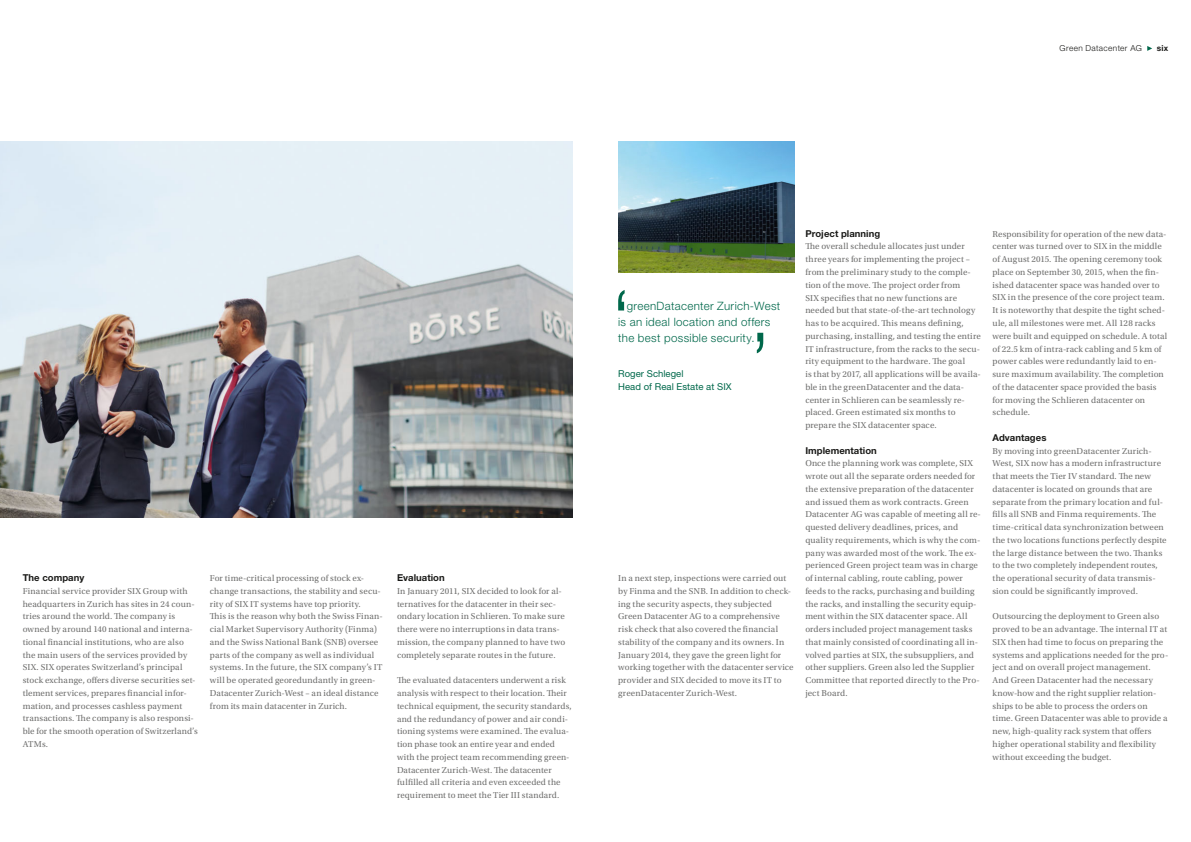
<style>
.page{position:relative;width:1191px;height:842px;background:#fff}
.page>*{position:absolute;margin:0;border:0;box-sizing:border-box;transform-origin:0 0}
.t1{font:300 11.5px/15.6px "Helvetica Neue LT Pro";letter-spacing:.03em;color:#00684b}
.t2{font:700 9.5px "Helvetica Neue LT Pro";letter-spacing:.005em;color:#1a1a18}
.t3{font:9.5px/12.8px "Helvetica Neue LT Pro";letter-spacing:.005em;color:#00684b}
.t4{font:9px/12.8px "Utopia Std";letter-spacing:.015em;color:#6f6f6e}
.t5{font:300 8.2px "Helvetica Neue LT Pro";letter-spacing:.04em;color:#1a1a18}
.t6{font:700 8.2px "Helvetica Neue LT Pro";color:#1a1a18}
</style>
<div class="page">
<svg style="left:1147px;top:46px;width:5px;height:5px"></svg>
<svg style="left:618px;top:290px;width:6px;height:20px"></svg>
<svg style="left:757px;top:333px;width:6px;height:20px"></svg>
<img style="left:0;top:141px;width:573px;height:376px">
<img style="left:618px;top:141px;width:176px;height:132px">
<p class="t5" style="left:1059px;top:43px;width:84px">Green Datacenter AG</p>
<p class="t6" style="left:1156px;top:43px;width:13px">six</p>
<p class="t2" style="left:23px;top:572px;width:63px">The company</p>
<p class="t4" style="left:23px;top:585px;width:177px">Financial service provider SIX Group with headquarters in Zurich has sites in 24 coun&shy;tries around the world. The company is owned by around 140 national and interna&shy;tional financial institutions, who are also the main users of the services provided by SIX. SIX operates Switzerland’s principal stock exchange, offers diverse securities set&shy;tlement services, prepares financial infor&shy;mation, and processes cashless payment transactions. The company is also responsi&shy;ble for the smooth operation of Switzerland’s ATMs.</p>
<p class="t1" style="left:618px;top:298px;width:164px;text-indent:9px">greenDatacenter Zurich-West is an ideal location and offers the best possible security.</p>
<p class="t3" style="left:618px;top:367px;width:115px">Roger Schlegel<br>Head of Real Estate at SIX</p>
<p class="t2" style="left:397px;top:572px;width:49px">Evaluation</p>
<p class="t4" style="left:397px;top:585px;width:170px">In January 2011, SIX decided to look for al&shy;ternatives for the datacenter in their sec&shy;ondary location in Schlieren. To make sure there were no interruptions in data trans&shy;mission, the company planned to have two completely separate routes in the future.</p>
<p class="t4" style="left:397px;top:674px;width:176px">The evaluated datacenters underwent a risk analysis with respect to their location. Their technical equipment, the security standards, and the redundancy of power and air condi&shy;tioning systems were examined. The evalua&shy;tion phase took an entire year and ended with the project team recommending green-Datacenter Zurich-West. The datacenter fulfilled all criteria and even exceeded the requirement to meet the Tier III standard.</p>
<p class="t4" style="left:210px;top:572px;width:174px">For time-critical processing of stock ex&shy;change transactions, the stability and secu&shy;rity of SIX IT systems have top priority.<br>This is the reason why both the Swiss Finan&shy;cial Market Supervisory Authority (Finma) and the Swiss National Bank (SNB) oversee parts of the company as well as individual systems. In the future, the SIX company’s IT will be operated georedundantly in green-Datacenter Zurich-West – an ideal distance from its main datacenter in Zurich.</p>
<p class="t4" style="left:618px;top:572px;width:177px">In a next step, inspections were carried out by Finma and the SNB. In addition to check&shy;ing the security aspects, they subjected Green Datacenter AG to a comprehensive risk check that also covered the financial stability of the company and its owners. In January 2014, they gave the green light for working together with the datacenter service provider and SIX decided to move its IT to greenDatacenter Zurich-West.</p>
<p class="t2" style="left:805px;top:227px;width:76px">Project planning</p>
<p class="t4" style="left:805px;top:240px;width:177px">The overall schedule allocates just under three years for implementing the project – from the preliminary study to the comple&shy;tion of the move. The project order from<br>SIX specifies that no new functions are needed but that state-of-the-art technology has to be acquired. This means defining, purchasing, installing, and testing the entire IT infrastructure, from the racks to the secu&shy;rity equipment to the hardware. The goal<br>is that by 2017, all applications will be availa&shy;ble in the greenDatacenter and the data&shy;center in Schlieren can be seamlessly re&shy;placed. Green estimated six months to prepare the SIX datacenter space.</p>
<p class="t2" style="left:805px;top:444px;width:73px">Implementation</p>
<p class="t4" style="left:805px;top:457px;width:177px">Once the planning work was complete, SIX wrote out all the separate orders needed for the extensive preparation of the datacenter and issued them as work contracts. Green Datacenter AG was capable of meeting all re&shy;quested delivery deadlines, prices, and quality requirements, which is why the com&shy;pany was awarded most of the work. The ex&shy;perienced Green project team was in charge of internal cabling, route cabling, power feeds to the racks, purchasing and building the racks, and installing the security equip&shy;ment within the SIX datacenter space. All orders included project management tasks that mainly consisted of coordinating all in&shy;volved parties at SIX, the subsuppliers, and other suppliers. Green also led the Supplier Committee that reported directly to the Pro&shy;ject Board.</p>
<p class="t4" style="left:992px;top:228px;width:176px">Responsibility for operation of the new data&shy;center was turned over to SIX in the middle of August 2015. The opening ceremony took place on September 30, 2015, when the fin&shy;ished datacenter space was handed over to SIX in the presence of the core project team.<br>It is noteworthy that despite the tight sched&shy;ule, all milestones were met. All 128 racks were built and equipped on schedule. A total of 22.5 km of intra-rack cabling and 5 km of power cables were redundantly laid to en&shy;sure maximum availability. The completion of the datacenter space provided the basis for moving the Schlieren datacenter on schedule.</p>
<p class="t2" style="left:992px;top:432px;width:55px">Advantages</p>
<p class="t4" style="left:992px;top:444px;width:176px">By moving into greenDatacenter Zurich-West, SIX now has a modern infrastructure that meets the Tier IV standard. The new datacenter is located on grounds that are separate from the primary location and ful&shy;fills all SNB and Finma requirements. The time-critical data synchronization between the two locations functions perfectly despite the large distance between the two. Thanks to the two completely independent routes, the operational security of data transmis&shy;sion could be significantly improved.</p>
<p class="t4" style="left:992px;top:610px;width:177px">Outsourcing the deployment to Green also proved to be an advantage. The internal IT at SIX then had time to focus on preparing the systems and applications needed for the pro&shy;ject and on overall project management.<br>And Green Datacenter had the necessary know-how and the right supplier relation&shy;ships to be able to process the orders on time. Green Datacenter was able to provide a new, high-quality rack system that offers higher operational stability and flexibility without exceeding the budget.</p>
</div>
